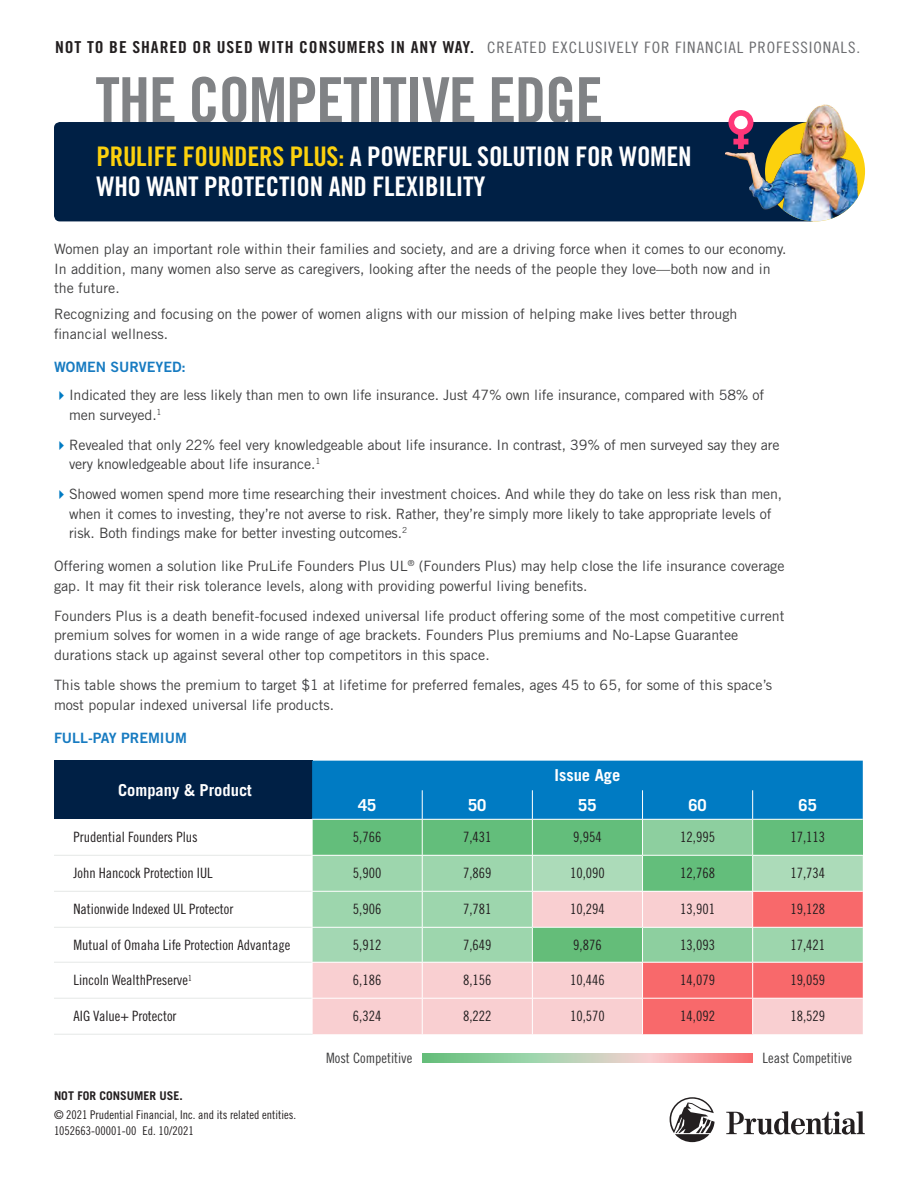
<style>
.page{position:relative;width:918px;height:1188px;background:#fff}
.page>*{position:absolute;margin:0;border:0;box-sizing:border-box;transform-origin:0 0}
.t1{font:63px "Trade Gothic LT Std Bd Cn 20";letter-spacing:-.02em;color:#808285}
.H1_sub{font:27px/30px "Trade Gothic LT Std Bd Cn 20";letter-spacing:-.01em;color:#fff}
.t2{font:16.5px "Trade Gothic LT Std Bd Cn 20";letter-spacing:.05em;color:#231f20;scale:1.07 1}
.t3{font:700 16.5px "Trade Gothic LT Std";color:#fff}
.t4{font:15.75px "Trade Gothic LT Std Cn 18";letter-spacing:.055em;color:#6c6d70;scale:1.07 1}
.text_-_bar_chart{font:14.25px/19.5px "Trade Gothic LT Std";color:#3e3e3f}
.t5{font:14.25px "Trade Gothic LT Std Cn 18";color:#231f20}
.t6{font:14.25px "Trade Gothic LT Std Cn 18";color:#3e3e3f}
.blue_callout{font:14.25px "Trade Gothic LT Std Bd 2";color:#177bc1}
.t7{font:12px/16.2px "Trade Gothic LT Std Cn 18";color:#231f20}
.t8{font:700 12px "Trade Gothic LT Std";color:#231f20}
.s1{color:#fcd10d}
</style>
<div class="page">
<div style="left:54px;top:122px;width:764px;height:99px;background:#002045;border-radius:6px"></div>
<svg style="left:670px;top:1097px;width:195px;height:45px"></svg>
<div style="left:54px;top:761px;width:258px;height:58px;background:#002045"></div>
<hr style="left:54px;top:855px;width:258px;height:1px;background:#e5e8e7">
<hr style="left:54px;top:891px;width:258px;height:1px;background:#e5e8e7">
<hr style="left:54px;top:927px;width:258px;height:1px;background:#e5e8e7">
<hr style="left:54px;top:962px;width:258px;height:1px;background:#e5e8e7">
<hr style="left:54px;top:998px;width:258px;height:1px;background:#e5e8e7">
<hr style="left:54px;top:1034px;width:258px;height:1px;background:#e5e8e7">
<svg style="left:312px;top:761px;width:551px;height:273px;background:#92b2ac"></svg>
<hr style="left:753px;top:819px;width:110px;height:1px;background:#fff">
<hr style="left:752px;top:820px;width:1px;height:35px;background:#fff">
<hr style="left:753px;top:855px;width:110px;height:1px;background:#fff">
<hr style="left:752px;top:856px;width:1px;height:35px;background:#fff">
<hr style="left:753px;top:891px;width:110px;height:1px;background:#fff">
<hr style="left:753px;top:927px;width:110px;height:1px;background:#fff">
<hr style="left:752px;top:928px;width:1px;height:34px;background:#fff">
<hr style="left:753px;top:962px;width:110px;height:1px;background:#fff">
<hr style="left:752px;top:963px;width:1px;height:35px;background:#fff">
<hr style="left:532px;top:891px;width:111px;height:1px;background:#fff">
<hr style="left:532px;top:927px;width:111px;height:1px;background:#fff">
<hr style="left:642px;top:892px;width:1px;height:35px;background:#fff">
<hr style="left:643px;top:891px;width:110px;height:1px;background:#fff">
<hr style="left:752px;top:892px;width:1px;height:35px;background:#fff">
<hr style="left:643px;top:927px;width:110px;height:1px;background:#fff">
<hr style="left:312px;top:998px;width:110px;height:1px;background:#fff">
<hr style="left:312px;top:999px;width:1px;height:35px;background:#fff">
<hr style="left:422px;top:998px;width:110px;height:1px;background:#fff">
<hr style="left:422px;top:999px;width:1px;height:35px;background:#fff">
<hr style="left:532px;top:998px;width:111px;height:1px;background:#fff">
<hr style="left:532px;top:999px;width:1px;height:35px;background:#fff">
<hr style="left:643px;top:998px;width:110px;height:1px;background:#fff">
<hr style="left:642px;top:999px;width:1px;height:35px;background:#fff">
<hr style="left:753px;top:998px;width:110px;height:1px;background:#fff">
<hr style="left:752px;top:999px;width:1px;height:35px;background:#fff">
<hr style="left:312px;top:892px;width:1px;height:35px;background:#fff">
<hr style="left:312px;top:891px;width:110px;height:1px;background:#fff">
<hr style="left:312px;top:927px;width:110px;height:1px;background:#fff">
<hr style="left:422px;top:892px;width:1px;height:35px;background:#fff">
<hr style="left:422px;top:891px;width:110px;height:1px;background:#fff">
<hr style="left:532px;top:892px;width:1px;height:35px;background:#fff">
<hr style="left:422px;top:927px;width:110px;height:1px;background:#fff">
<img style="left:783px;top:132px;width:76px;height:89px">
<img style="left:726px;top:104px;width:120px;height:106px">
<svg style="left:728px;top:109px;width:27px;height:40px"></svg>
<svg style="left:422px;top:1053px;width:331px;height:9px;background:#c0bea6"></svg>
<p class="t2" style="left:55px;top:37px;width:393px">NOT TO BE SHARED OR USED WITH CONSUMERS IN ANY WAY.</p>
<p class="t4" style="left:487px;top:38px;width:350px">CREATED EXCLUSIVELY FOR FINANCIAL PROFESSIONALS.</p>
<h1 class="t1" style="left:95px;top:62px;width:509px">THE COMPETITIVE EDGE</h1>
<h1 class="H1_sub" style="left:97px;top:142px;width:597px"><span class="s1">PRULIFE FOUNDERS PLUS:</span> A POWERFUL SOLUTION FOR WOMEN<br>WHO WANT PROTECTION AND FLEXIBILITY</h1>
<p class="text_-_bar_chart" style="left:54px;top:239px;width:734px">Women play an important role within their families and society, and are a driving force when it comes to our economy.<br>In addition, many women also serve as caregivers, looking after the needs of the people they love—both now and in the future.</p>
<p class="text_-_bar_chart" style="left:54px;top:304px;width:685px">Recognizing and focusing on the power of women aligns with our mission of helping make lives better through financial wellness.</p>
<p class="blue_callout" style="left:54px;top:358px;width:133px">WOMEN SURVEYED:</p>
<p class="text_-_bar_chart" style="left:69px;top:385px;width:697px">Indicated they are less likely than men to own life insurance. Just 47% own life insurance, compared with 58% of men surveyed.<sup>1</sup></p>
<p class="text_-_bar_chart" style="left:69px;top:435px;width:712px">Revealed that only 22% feel very knowledgeable about life insurance. In contrast, 39% of men surveyed say they are very knowledgeable about life insurance.<sup>1</sup></p>
<p class="text_-_bar_chart" style="left:69px;top:484px;width:715px">Showed women spend more time researching their investment choices. And while they do take on less risk than men, when it comes to investing, they’re not averse to risk. Rather, they’re simply more likely to take appropriate levels of risk. Both findings make for better investing outcomes.<sup>2</sup></p>
<p class="text_-_bar_chart" style="left:54px;top:556px;width:732px">Offering women a solution like PruLife Founders Plus UL<sup>®</sup> (Founders Plus) may help close the life insurance coverage gap. It may fit their risk tolerance levels, along with providing powerful living benefits.</p>
<p class="text_-_bar_chart" style="left:54px;top:606px;width:732px">Founders Plus is a death benefit-focused indexed universal life product offering some of the most competitive current premium solves for women in a wide range of age brackets. Founders Plus premiums and No-Lapse Guarantee durations stack up against several other top competitors in this space.</p>
<p class="text_-_bar_chart" style="left:54px;top:675px;width:720px">This table shows the premium to target $1 at lifetime for preferred females, ages 45 to 65, for some of this space’s most popular indexed universal life products.</p>
<p class="blue_callout" style="left:54px;top:729px;width:134px">FULL-PAY PREMIUM</p>
<p class="t3" style="left:118px;top:780px;width:135px">Company &amp; Product</p>
<p class="t3" style="left:554px;top:765px;width:67px">Issue Age</p>
<p class="t3" style="left:358px;top:795px;width:20px">45</p>
<p class="t3" style="left:468px;top:795px;width:20px">50</p>
<p class="t3" style="left:578px;top:795px;width:20px">55</p>
<p class="t3" style="left:688px;top:795px;width:20px">60</p>
<p class="t3" style="left:799px;top:795px;width:20px">65</p>
<p class="t5" style="left:74px;top:829px;width:126px">Prudential Founders Plus</p>
<p class="t5" style="left:353px;top:829px;width:30px">5,766</p>
<p class="t5" style="left:463px;top:829px;width:30px">7,431</p>
<p class="t5" style="left:573px;top:829px;width:30px">9,954</p>
<p class="t5" style="left:680px;top:829px;width:36px">12,995</p>
<p class="t5" style="left:790px;top:829px;width:36px">17,113</p>
<p class="t5" style="left:74px;top:865px;width:141px">John Hancock Protection IUL</p>
<p class="t5" style="left:353px;top:865px;width:30px">5,900</p>
<p class="t5" style="left:463px;top:865px;width:30px">7,869</p>
<p class="t5" style="left:570px;top:865px;width:36px">10,090</p>
<p class="t5" style="left:680px;top:865px;width:36px">12,768</p>
<p class="t5" style="left:790px;top:865px;width:36px">17,734</p>
<p class="t5" style="left:74px;top:901px;width:161px">Nationwide Indexed UL Protector</p>
<p class="t5" style="left:353px;top:901px;width:30px">5,906</p>
<p class="t5" style="left:463px;top:901px;width:30px">7,781</p>
<p class="t5" style="left:570px;top:901px;width:36px">10,294</p>
<p class="t5" style="left:680px;top:901px;width:36px">13,901</p>
<p class="t5" style="left:790px;top:901px;width:36px">19,128</p>
<p class="t5" style="left:74px;top:936px;width:218px">Mutual of Omaha Life Protection Advantage</p>
<p class="t5" style="left:353px;top:936px;width:30px">5,912</p>
<p class="t5" style="left:463px;top:936px;width:30px">7,649</p>
<p class="t5" style="left:573px;top:936px;width:30px">9,876</p>
<p class="t5" style="left:680px;top:936px;width:36px">13,093</p>
<p class="t5" style="left:790px;top:936px;width:36px">17,421</p>
<p class="t5" style="left:74px;top:972px;width:120px">Lincoln WealthPreserve<sup>1</sup></p>
<p class="t5" style="left:353px;top:972px;width:30px">6,186</p>
<p class="t5" style="left:463px;top:972px;width:30px">8,156</p>
<p class="t5" style="left:570px;top:972px;width:36px">10,446</p>
<p class="t5" style="left:680px;top:972px;width:36px">14,079</p>
<p class="t5" style="left:790px;top:972px;width:36px">19,059</p>
<p class="t5" style="left:74px;top:1008px;width:104px">AIG Value+ Protector</p>
<p class="t5" style="left:353px;top:1008px;width:30px">6,324</p>
<p class="t5" style="left:463px;top:1008px;width:30px">8,222</p>
<p class="t5" style="left:570px;top:1008px;width:36px">10,570</p>
<p class="t5" style="left:680px;top:1008px;width:36px">14,092</p>
<p class="t5" style="left:790px;top:1008px;width:36px">18,529</p>
<p class="t8" style="left:54px;top:1088px;width:130px">NOT FOR CONSUMER USE.</p>
<p class="t7" style="left:54px;top:1107px;width:244px">© 2021 Prudential Financial, Inc. and its related entities.<br>1052663-00001-00 Ed. 10/2021</p>
<p class="t6" style="left:326px;top:1049px;width:88px">Most Competitive</p>
<p class="t6" style="left:763px;top:1049px;width:91px">Least Competitive</p>
</div>
